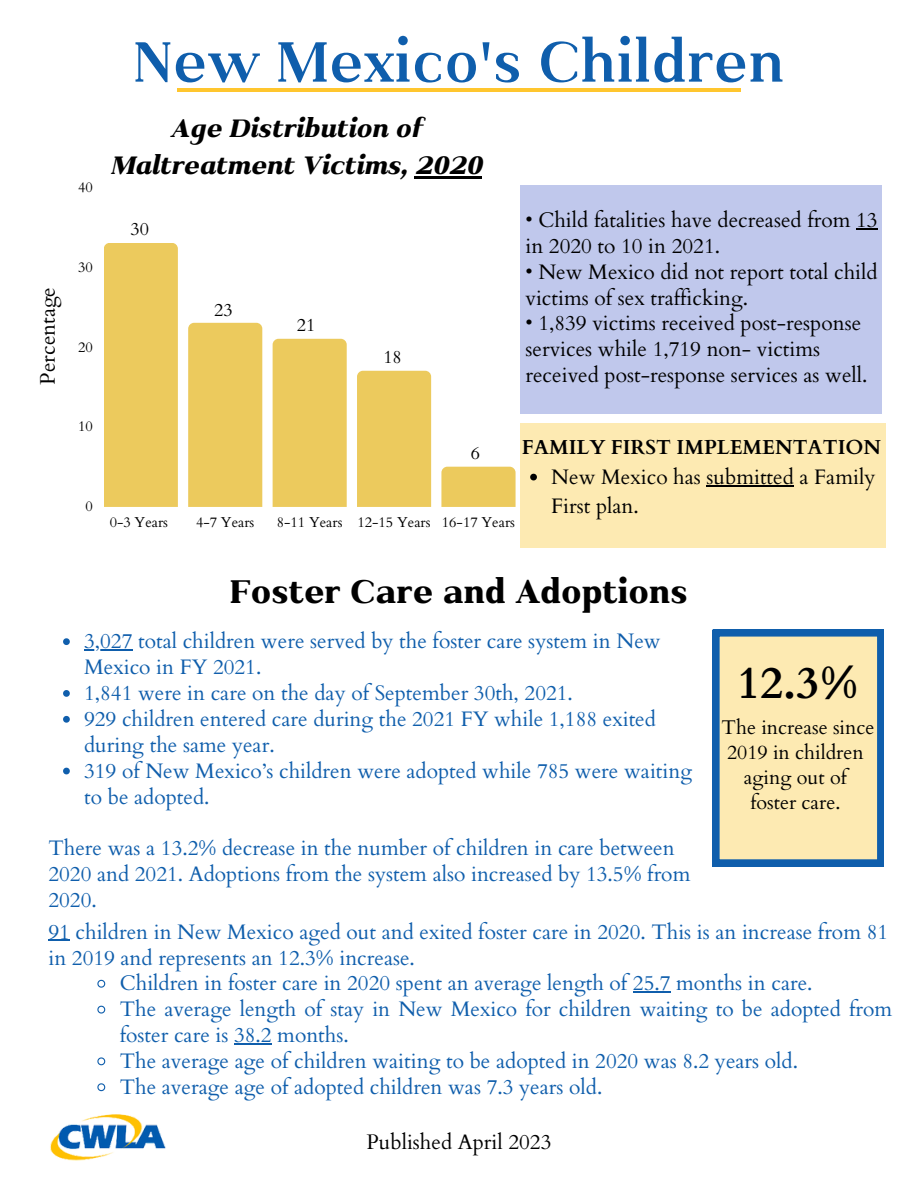
<style>
.page{position:relative;width:918px;height:1188px;background:#fff}
.page>*{position:absolute;margin:0;border:0;box-sizing:border-box;transform-origin:0 0}
.t1{font:600 67.5px "Kulachat Serif";color:#0f5eac}
.t2{font:700 45px "Cardo";color:#000}
.t3{font:800 39px "Kulachat Serif";color:#000}
.t4{font:italic 800 30px/37.2px "Kulachat Serif";color:#000;text-align:center}
.t5{font:21px/25.8px "Cardo";color:#0f5eac}
.t6{font:21px/25.8px "Cardo";color:#000}
.t7{font:700 20.25px "Cardo";color:#000}
.t8{font:19.8px/24.8px "Cardo";color:#000;text-align:center}
.t9{font:18px "Cardo";color:#000}
.t10{font:14.4px "Cardo";color:#000}
</style>
<div class="page">
<div style="left:104px;top:243px;width:74px;height:264px;background:#ecca5d"></div>
<div style="left:188px;top:323px;width:74px;height:184px;background:#ecca5d"></div>
<div style="left:273px;top:339px;width:74px;height:168px;background:#ecca5d"></div>
<div style="left:357px;top:371px;width:74px;height:136px;background:#ecca5d"></div>
<div style="left:441px;top:467px;width:74px;height:40px;background:#ecca5d"></div>
<div style="left:520px;top:186px;width:361px;height:228px;background:#c0c8ec"></div>
<hr style="left:177px;top:88px;width:564px;height:3px;background:#ffc62e">
<svg style="left:713px;top:630px;width:171px;height:236px"></svg>
<svg style="left:63px;top:638px;width:7px;height:7px"></svg>
<hr style="left:84px;top:650px;width:48px;height:1px;background:#0f5eac">
<svg style="left:63px;top:690px;width:7px;height:7px"></svg>
<svg style="left:63px;top:716px;width:7px;height:7px"></svg>
<svg style="left:63px;top:768px;width:7px;height:6px"></svg>
<hr style="left:415px;top:176px;width:67px;height:3px;background:#000">
<svg style="left:856px;top:228px;width:22px;height:1px"></svg>
<svg style="left:97px;top:979px;width:9px;height:9px"></svg>
<hr style="left:633px;top:992px;width:38px;height:1px;background:#0f5eac">
<svg style="left:97px;top:1005px;width:9px;height:9px"></svg>
<hr style="left:234px;top:1043px;width:38px;height:1px;background:#0f5eac">
<svg style="left:97px;top:1057px;width:9px;height:9px"></svg>
<svg style="left:97px;top:1083px;width:9px;height:9px"></svg>
<svg style="left:48px;top:940px;width:22px;height:1px"></svg>
<img style="left:50px;top:1114px;width:116px;height:47px">
<div style="left:520px;top:423px;width:366px;height:125px;background:#fdeab2"></div>
<svg style="left:530px;top:474px;width:7px;height:6px"></svg>
<hr style="left:707px;top:485px;width:87px;height:1px;background:#000">
<h1 class="t1" style="left:133px;top:19px;width:653px">New Mexico's Children</h1>
<p class="t10" style="left:78px;top:177px;width:16px">40</p>
<p class="t6" style="left:35px;top:385px;width:99px;rotate:-90deg">Percentage</p>
<p class="t10" style="left:78px;top:257px;width:16px">30</p>
<p class="t10" style="left:78px;top:337px;width:16px">20</p>
<p class="t10" style="left:78px;top:417px;width:16px">10</p>
<p class="t10" style="left:85px;top:497px;width:9px">0</p>
<h3 class="t4" style="left:111px;top:108px;width:373px">Age Distribution of<br>Maltreatment Victims, 2020</h3>
<p class="t9" style="left:131px;top:218px;width:20px">30</p>
<p class="t9" style="left:214px;top:298px;width:20px">23</p>
<p class="t9" style="left:297px;top:313px;width:20px">21</p>
<p class="t9" style="left:383px;top:345px;width:20px">18</p>
<p class="t6" style="left:525px;top:207px;width:354px">• Child fatalities have decreased from 13 in 2020 to 10 in 2021.</p>
<p class="t6" style="left:525px;top:259px;width:354px">• New Mexico did not report total child victims of sex trafficking.</p>
<p class="t6" style="left:525px;top:311px;width:337px">• 1,839 victims received post-response services while 1,719 non- victims</p>
<p class="t6" style="left:525px;top:363px;width:344px">received post-response services as well.</p>
<p class="t9" style="left:471px;top:441px;width:11px">6</p>
<p class="t10" style="left:110px;top:513px;width:60px">0-3 Years</p>
<p class="t10" style="left:196px;top:513px;width:60px">4-7 Years</p>
<p class="t10" style="left:277px;top:513px;width:240px">8-11 Years 12-15 Years 16-17 Years</p>
<p class="t7" style="left:522px;top:434px;width:361px">FAMILY FIRST IMPLEMENTATION</p>
<p class="t6" style="left:551px;top:463px;width:326px;line-height:29.2px">New Mexico has submitted a Family<br>First plan.</p>
<h3 class="t3" style="left:230px;top:566px;width:459px">Foster Care and Adoptions</h3>
<p class="t5" style="left:84px;top:629px;width:609px">3,027 total children were served by the foster care system in New Mexico in FY 2021.<br>1,841 were in care on the day of September 30th, 2021.<br>929 children entered care during the 2021 FY while 1,188 exited during the same year.<br>319 of New Mexico’s children were adopted while 785 were waiting to be adopted.</p>
<p class="t5" style="left:48px;top:836px;width:643px">There was a 13.2% decrease in the number of children in care between<br>2020 and 2021. Adoptions from the system also increased by 13.5% from<br>2020.</p>
<h2 class="t2" style="left:737px;top:653px;width:123px">12.3%</h2>
<p class="t8" style="left:722px;top:716px;width:154px">The increase since<br>2019 in children aging out of foster care.</p>
<p class="t5" style="left:48px;top:919px;width:841px">91 children in New Mexico aged out and exited foster care in 2020. This is an increase from 81 in 2019 and represents an 12.3% increase.</p>
<p class="t5" style="left:120px;top:971px;width:774px">Children in foster care in 2020 spent an average length of 25.7 months in care.<br>The average length of stay in New Mexico for children waiting to be adopted from foster care is 38.2 months.<br>The average age of children waiting to be adopted in 2020 was 8.2 years old.<br>The average age of adopted children was 7.3 years old.</p>
<p class="t6" style="left:367px;top:1129px;width:186px">Published April 2023</p>
</div>
